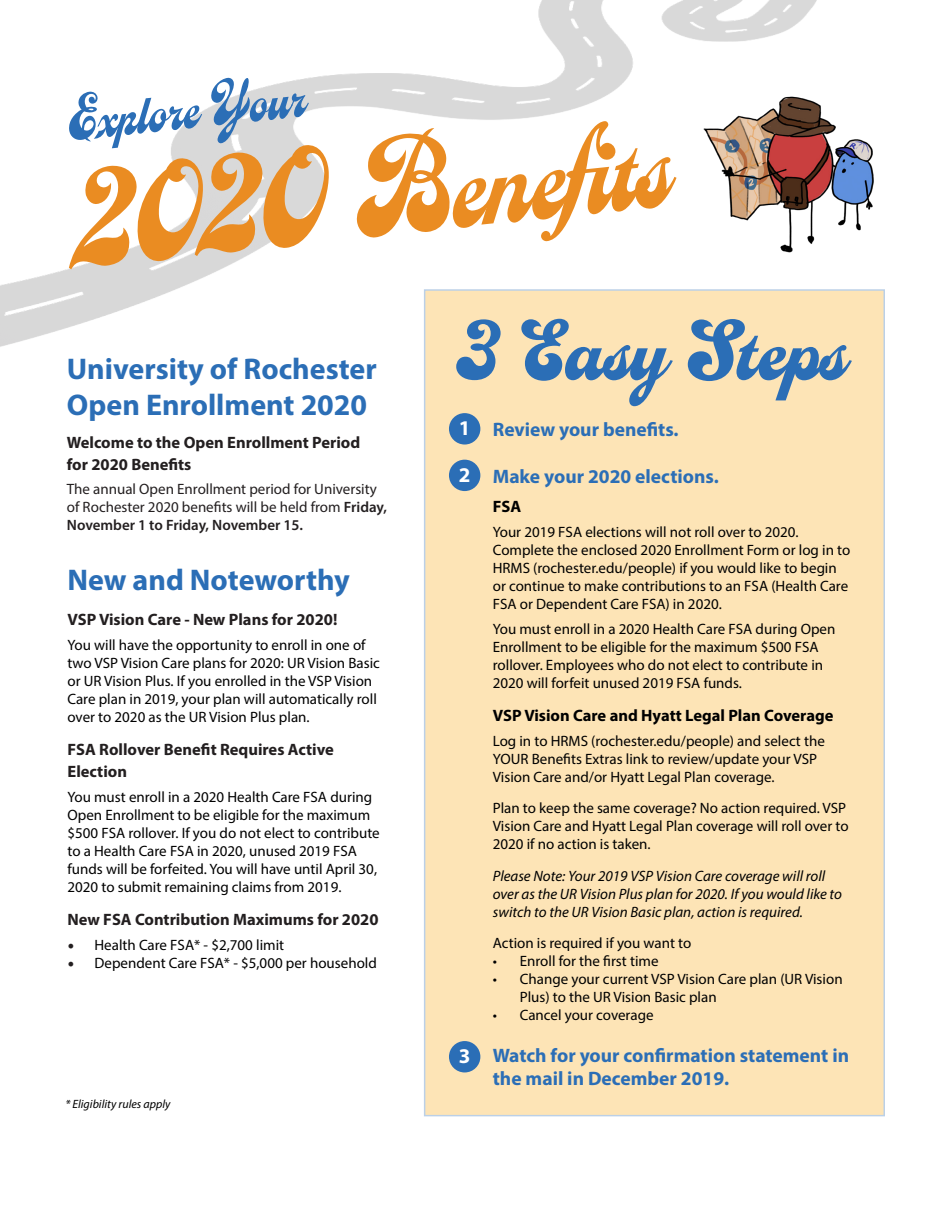
<style>
.page{position:relative;width:945px;height:1215px;background:#fff}
.page>*{position:absolute;margin:0;border:0;box-sizing:border-box;transform-origin:0 0}
.t1{font:148.5px "Casey Classic";color:#ea8c22;scale:.94 1}
.t2{font:700 91.5px "Casey";color:#2b6eb6}
.t3{font:69.3px "Casey Classic";color:#2b6eb6;scale:.93 1}
.Big_Blue_Header{font:700 30px/36px "Myriad Pro";color:#2b6eb6}
.t4{font:700 21px "Myriad Pro";color:#fff}
.t5{font:700 19.5px/23.4px "Myriad Pro";color:#2b6eb6}
.Black_Subheader{font:700 16.5px/21.6px "Myriad Pro";color:#231f20}
.Text{font:700 16.5px "Myriad Pro";color:#000}
.Text-2{font:15px/18px "Myriad Pro";color:#000}
.Text-3{font:italic 15px/18px "Myriad Pro";color:#000}
.t6{font:15px/18px "Myriad Pro";color:#231f20}
.Text-4{font:italic 12px "Myriad Pro";color:#000}
.s1{font-weight:600}
.s2{font-family:"Minion Pro";font-size:18px;color:#231f20}
</style>
<div class="page">
<img style="left:0;top:0;width:817px;height:347px">
<div style="left:424px;top:289px;width:461px;height:827px;background:#fde4b6"></div>
<div style="left:449px;top:413px;width:31px;height:32px;background:#2b6eb6;border-radius:50%"></div>
<div style="left:449px;top:460px;width:31px;height:31px;background:#2b6eb6;border-radius:50%"></div>
<div style="left:449px;top:1041px;width:31px;height:31px;background:#2b6eb6;border-radius:50%"></div>
<img style="left:700px;top:91px;width:174px;height:170px">
<p class="t3" style="left:64px;top:84px;width:258px;rotate:-6deg">Explor e Your</p>
<p class="t1" style="left:62px;top:146px;width:641px;rotate:-6deg">2020 Benefits</p>
<p class="Big_Blue_Header" style="left:67px;top:350px;width:311px">University of Rochester<br>Open Enrollment 2020</p>
<p class="Black_Subheader" style="left:67px;top:431px;width:295px">Welcome to the Open Enrollment Period for 2020 Benefits</p>
<p class="t6" style="left:67px;top:480px;width:322px">The annual Open Enrollment period for University of Rochester 2020 benefits will be held from <span class="s1">Friday,<br>November 1 to Friday, November 15.</span></p>
<p class="Big_Blue_Header" style="left:68px;top:561px;width:284px">New and Noteworthy</p>
<p class="Black_Subheader" style="left:68px;top:608px;width:271px">VSP Vision Care - New Plans for 2020!</p>
<p class="Text-2" style="left:68px;top:636px;width:314px">You will have the opportunity to enroll in one of two VSP Vision Care plans for 2020: UR Vision Basic or UR Vision Plus. If you enrolled in the VSP Vision Care plan in 2019, your plan will automatically roll over to 2020 as the UR Vision Plus plan.</p>
<p class="Black_Subheader" style="left:68px;top:738px;width:268px">FSA Rollover Benefit Requires Active<br>Election</p>
<p class="Text-2" style="left:68px;top:787px;width:314px">You must enroll in a 2020 Health Care FSA during Open Enrollment to be eligible for the maximum $500 FSA rollover. If you do not elect to contribute to a Health Care FSA in 2020, unused 2019 FSA funds will be forfeited. You will have until April 30, 2020 to submit remaining claims from 2019.</p>
<p class="Black_Subheader" style="left:68px;top:908px;width:313px">New FSA Contribution Maximums for 2020</p>
<p class="Text-2" style="left:68px;top:935px;width:218px"><span class="s2">•</span> Health Care FSA* - $2,700 limit</p>
<p class="Text-2" style="left:68px;top:953px;width:311px"><span class="s2">•</span> Dependent Care FSA* - $5,000 per household</p>
<p class="Text-4" style="left:65px;top:1096px;width:107px">* Eligibility rules apply</p>
<p class="t2" style="left:454px;top:299px;width:394px">3 Easy Steps</p>
<p class="t5" style="left:493px;top:417px;width:187px">Review your benefits.</p>
<p class="t5" style="left:493px;top:464px;width:228px">Make your 2020 elections.</p>
<p class="t4" style="left:459px;top:414px;width:13px">1</p>
<p class="t4" style="left:459px;top:461px;width:13px">2</p>
<p class="t4" style="left:459px;top:1042px;width:13px">3</p>
<p class="Text" style="left:493px;top:496px;width:30px">FSA</p>
<p class="Text-2" style="left:493px;top:523px;width:359px">Your 2019 FSA elections will not roll over to 2020.<br>Complete the enclosed 2020 Enrollment Form or log in to HRMS (rochester.edu/people) if you would like to begin or continue to make contributions to an FSA (Health Care FSA or Dependent Care FSA) in 2020.</p>
<p class="Text-2" style="left:493px;top:619px;width:344px">You must enroll in a 2020 Health Care FSA during Open Enrollment to be eligible for the maximum $500 FSA rollover. Employees who do not elect to contribute in 2020 will forfeit unused 2019 FSA funds.</p>
<p class="Text" style="left:493px;top:705px;width:342px">VSP Vision Care and Hyatt Legal Plan Coverage</p>
<p class="Text-2" style="left:493px;top:731px;width:334px">Log in to HRMS (rochester.edu/people) and select the<br>YOUR Benefits Extras link to review/update your VSP<br>Vision Care and/or Hyatt Legal Plan coverage.</p>
<p class="Text-2" style="left:493px;top:799px;width:357px">Plan to keep the same coverage? No action required. VSP<br>Vision Care and Hyatt Legal Plan coverage will roll over to<br>2020 if no action is taken.</p>
<p class="Text-3" style="left:493px;top:866px;width:351px">Please Note: Your 2019 VSP Vision Care coverage will roll over as the UR Vision Plus plan for 2020. If you would like to switch to the UR Vision Basic plan, action is required.</p>
<p class="Text-2" style="left:493px;top:934px;width:200px">Action is required if you want to</p>
<p class="Text-2" style="left:493px;top:952px;width:167px">• Enroll for the first time</p>
<p class="Text-2" style="left:520px;top:970px;width:324px;text-indent:-27px">• Change your current VSP Vision Care plan (UR Vision<br>Plus) to the UR Vision Basic plan</p>
<p class="Text-2" style="left:493px;top:1006px;width:162px">• Cancel your coverage</p>
<p class="t5" style="left:493px;top:1043px;width:358px">Watch for your confirmation statement in the mail in December 2019.</p>
</div>
